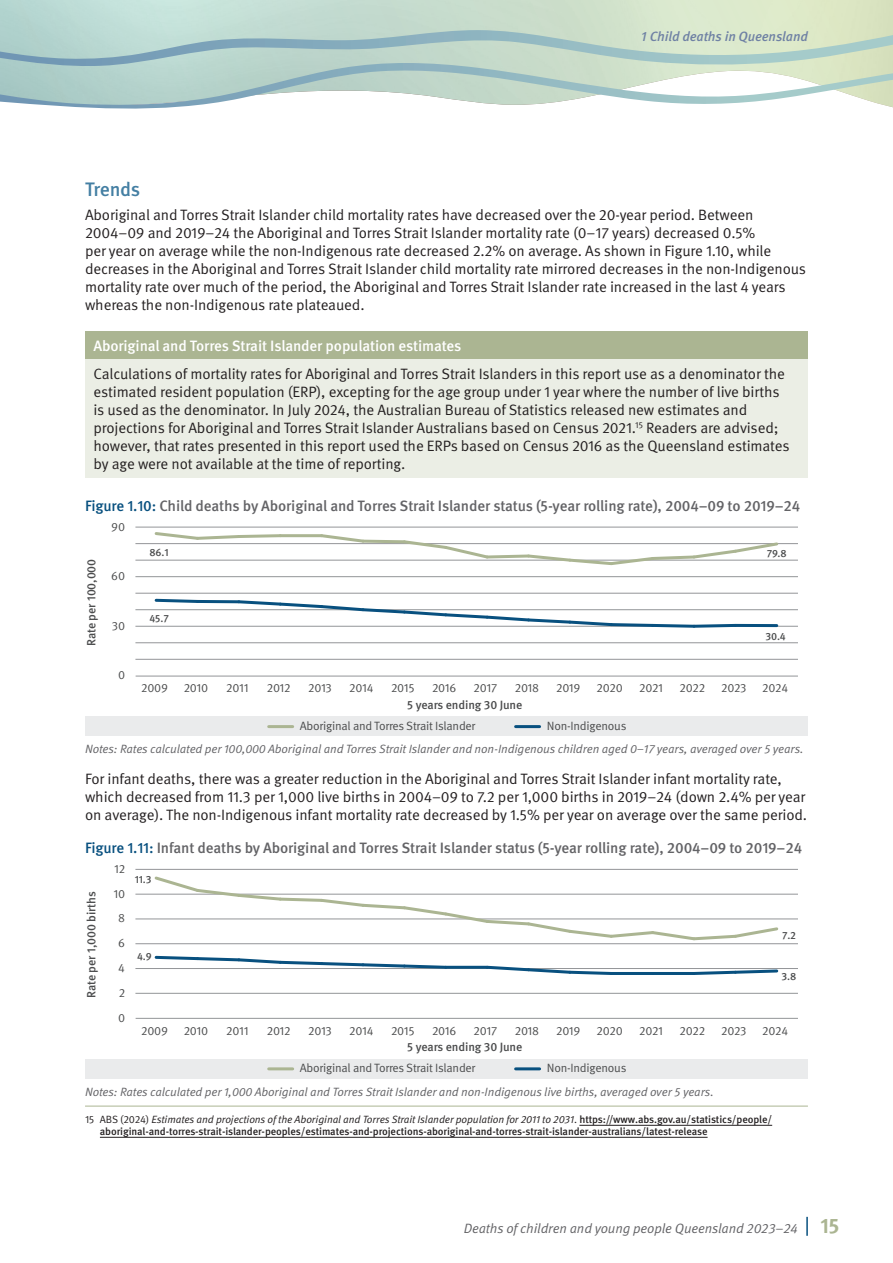
<style>
.page{position:relative;width:893px;height:1263px;background:#fff}
.page>*{position:absolute;margin:0;border:0;box-sizing:border-box;transform-origin:0 0}
.Heading_3{font:500 19.5px "Meta Pro";letter-spacing:-.02em;color:#447fa3}
.Body{font:15px/18px "Meta Pro Norm";letter-spacing:-.01em;color:#231f20}
.Figure_Headings{font:500 15px "Meta Pro";letter-spacing:-.01em;color:#636366}
.TABLE__Header_Row{font:500 15px "Meta Pro";letter-spacing:-.01em;color:#fff}
.t1{font:13.5px "Meta Pro Norm Ita";letter-spacing:-.01em;color:#636366}
.t2{font:italic 500 13.5px "Meta Pro";letter-spacing:-.01em;color:#6f81a4}
.t3{font:12px "Meta Pro Norm";letter-spacing:-.02em;color:#4b4c4d}
.Table_Footnote{font:12px "Meta Pro Norm Ita";letter-spacing:-.01em;color:#636366}
.t4{font:500 12px "Meta Pro";letter-spacing:-.01em;color:#4b4c4d}
.Footnote_7pt{font:500 10.5px/12px "Meta Pro";letter-spacing:-.01em;color:#231f20}
.t5{font:500 10.5px "Meta Pro";letter-spacing:-.01em;color:#4b4c4d}
.s1{color:#08507f}
.s2{font-family:"Meta Pro Norm";font-weight:400}
.s3{font-family:"Meta Pro Norm Ita";font-weight:400}
.s4{font-family:"Meta Pro";font-weight:700;font-size:21px;color:#abb592}
</style>
<div class="page">
<svg style="left:0;top:30px;width:893px;height:33px"></svg>
<svg style="left:0;top:63px;width:893px;height:46px"></svg>
<div style="left:85px;top:331px;width:723px;height:29px;background:#abb592"></div>
<div style="left:85px;top:360px;width:723px;height:118px;background:#ebeee5"></div>
<hr style="left:135px;top:659px;width:663px;height:1px;background:#939598">
<hr style="left:135px;top:642px;width:663px;height:1px;background:#939598">
<hr style="left:135px;top:626px;width:663px;height:1px;background:#939598">
<hr style="left:135px;top:609px;width:663px;height:1px;background:#939598">
<hr style="left:135px;top:593px;width:663px;height:1px;background:#939598">
<hr style="left:135px;top:576px;width:663px;height:1px;background:#939598">
<hr style="left:135px;top:560px;width:663px;height:1px;background:#939598">
<hr style="left:135px;top:543px;width:663px;height:1px;background:#939598">
<hr style="left:135px;top:527px;width:663px;height:1px;background:#939598">
<div style="left:85px;top:717px;width:723px;height:19px;background:#eaebec"></div>
<hr style="left:269px;top:725px;width:24px;height:3px;background:#abb592">
<hr style="left:516px;top:725px;width:24px;height:3px;background:#08507f">
<hr style="left:136px;top:676px;width:662px;height:1px;background:#939598">
<svg style="left:154px;top:598px;width:44px;height:5px"></svg>
<hr style="left:197px;top:600px;width:42px;height:3px;background:#08507f">
<svg style="left:236px;top:600px;width:502px;height:28px"></svg>
<hr style="left:735px;top:624px;width:42px;height:3px;background:#08507f">
<svg style="left:154px;top:532px;width:129px;height:8px"></svg>
<hr style="left:280px;top:534px;width:42px;height:3px;background:#abb592">
<svg style="left:318px;top:534px;width:462px;height:32px"></svg>
<hr style="left:135px;top:993px;width:663px;height:1px;background:#939598">
<hr style="left:135px;top:968px;width:663px;height:1px;background:#939598">
<hr style="left:135px;top:943px;width:663px;height:1px;background:#939598">
<hr style="left:135px;top:918px;width:663px;height:1px;background:#939598">
<hr style="left:135px;top:894px;width:663px;height:1px;background:#939598">
<hr style="left:135px;top:869px;width:663px;height:1px;background:#939598">
<div style="left:85px;top:1059px;width:723px;height:19px;background:#eaebec"></div>
<hr style="left:269px;top:1067px;width:24px;height:3px;background:#abb592">
<hr style="left:516px;top:1067px;width:24px;height:3px;background:#08507f">
<hr style="left:136px;top:1018px;width:662px;height:1px;background:#939598">
<svg style="left:154px;top:955px;width:295px;height:14px"></svg>
<hr style="left:446px;top:966px;width:41px;height:3px;background:#08507f">
<svg style="left:484px;top:965px;width:127px;height:10px"></svg>
<hr style="left:611px;top:972px;width:42px;height:3px;background:#08507f">
<hr style="left:653px;top:972px;width:41px;height:3px;background:#08507f">
<svg style="left:694px;top:969px;width:85px;height:6px"></svg>
<svg style="left:152px;top:876px;width:628px;height:65px"></svg>
<hr style="left:85px;top:1106px;width:723px;height:1px;background:#abb592">
<hr style="left:579px;top:1125px;width:193px;height:1px;background:#231f20">
<hr style="left:100px;top:1137px;width:608px;height:1px;background:#231f20">
<svg style="left:806px;top:1217px;width:2px;height:19px"></svg>
<p class="t2" style="left:641px;top:26px;width:168px">1 Child deaths in Queensland</p>
<h3 class="Heading_3" style="left:85px;top:174px;width:57px">Trends</h3>
<p class="Body" style="left:85px;top:205px;width:723px">Aboriginal and Torres Strait Islander child mortality rates have decreased over the 20-year period. Between 2004–09 and 2019–24 the Aboriginal and Torres Strait Islander mortality rate (0–17 years) decreased 0.5%<br>per year on average while the non-Indigenous rate decreased 2.2% on average. As shown in Figure 1.10, while decreases in the Aboriginal and Torres Strait Islander child mortality rate mirrored decreases in the non-Indigenous mortality rate over much of the period, the Aboriginal and Torres Strait Islander rate increased in the last 4 years whereas the non-Indigenous rate plateaued.</p>
<p class="TABLE__Header_Row" style="left:94px;top:334px;width:369px">Aboriginal and Torres Strait Islander population estimates</p>
<p class="Body" style="left:94px;top:364px;width:698px">Calculations of mortality rates for Aboriginal and Torres Strait Islanders in this report use as a denominator the estimated resident population (ERP), excepting for the age group under 1 year where the number of live births is used as the denominator. In July 2024, the Australian Bureau of Statistics released new estimates and projections for Aboriginal and Torres Strait Islander Australians based on Census 2021.<sup>15</sup> Readers are advised; however, that rates presented in this report used the ERPs based on Census 2016 as the Queensland estimates by age were not available at the time of reporting.</p>
<p class="Figure_Headings" style="left:85px;top:494px;width:717px"><span class="s1">Figure 1.10:</span> Child deaths by Aboriginal and Torres Strait Islander status (5-year rolling rate), 2004–09 to 2019–24</p>
<p class="t4" style="left:82px;top:646px;width:89px;rotate:-90deg">Rate per 100,000</p>
<p class="t3" style="left:111px;top:517px;width:15px">90</p>
<p class="t3" style="left:111px;top:567px;width:15px">60</p>
<p class="t3" style="left:112px;top:616px;width:15px">30</p>
<p class="t3" style="left:118px;top:666px;width:9px">0</p>
<p class="t5" style="left:149px;top:544px;width:21px">86.1</p>
<p class="t5" style="left:149px;top:610px;width:21px">45.7</p>
<p class="t5" style="left:767px;top:545px;width:21px">79.8</p>
<p class="t5" style="left:765px;top:628px;width:22px">30.4</p>
<p class="t3" style="left:141px;top:679px;width:28px">2009</p>
<p class="t3" style="left:184px;top:679px;width:26px">2010</p>
<p class="t3" style="left:226px;top:679px;width:24px">2011</p>
<p class="t3" style="left:267px;top:679px;width:25px">2012</p>
<p class="t3" style="left:308px;top:679px;width:25px">2013</p>
<p class="t3" style="left:349px;top:679px;width:26px">2014</p>
<p class="t3" style="left:391px;top:679px;width:25px">2015</p>
<p class="t3" style="left:432px;top:679px;width:26px">2016</p>
<p class="t3" style="left:474px;top:679px;width:25px">2017</p>
<p class="t3" style="left:515px;top:679px;width:26px">2018</p>
<p class="t3" style="left:556px;top:679px;width:26px">2019</p>
<p class="t3" style="left:597px;top:679px;width:28px">2020</p>
<p class="t3" style="left:639px;top:679px;width:25px">2021</p>
<p class="t3" style="left:680px;top:679px;width:27px">2022</p>
<p class="t3" style="left:721px;top:679px;width:27px">2023</p>
<p class="t3" style="left:762px;top:679px;width:27px">2024</p>
<p class="t4" style="left:407px;top:696px;width:117px">5 years ending 30 June</p>
<p class="t3" style="left:300px;top:717px;width:177px">Aboriginal and Torres Strait Islander</p>
<p class="t3" style="left:547px;top:717px;width:81px">Non-Indigenous</p>
<p class="Table_Footnote" style="left:85px;top:740px;width:720px">Notes: Rates calculated per 100,000 Aboriginal and Torres Strait Islander and non-Indigenous children aged 0–17 years, averaged over 5 years.</p>
<p class="Body" style="left:85px;top:769px;width:724px">For infant deaths, there was a greater reduction in the Aboriginal and Torres Strait Islander infant mortality rate, which decreased from 11.3 per 1,000 live births in 2004–09 to 7.2 per 1,000 births in 2019–24 (down 2.4% per year on average). The non-Indigenous infant mortality rate decreased by 1.5% per year on average over the same period.</p>
<p class="Figure_Headings" style="left:85px;top:836px;width:719px"><span class="s1">Figure 1.11:</span> Infant deaths by Aboriginal and Torres Strait Islander status (5-year rolling rate), 2004–09 to 2019–24</p>
<p class="t4" style="left:82px;top:998px;width:108px;rotate:-90deg">Rate per 1,000 births</p>
<p class="t3" style="left:114px;top:859px;width:12px">12</p>
<p class="t3" style="left:113px;top:884px;width:13px">10</p>
<p class="t3" style="left:118px;top:909px;width:8px">8</p>
<p class="t3" style="left:118px;top:934px;width:8px">6</p>
<p class="t3" style="left:118px;top:959px;width:8px">4</p>
<p class="t3" style="left:119px;top:983px;width:8px">2</p>
<p class="t3" style="left:118px;top:1008px;width:9px">0</p>
<p class="t5" style="left:135px;top:871px;width:18px">11.3</p>
<p class="t5" style="left:137px;top:948px;width:16px">4.9</p>
<p class="t5" style="left:782px;top:927px;width:16px">7.2</p>
<p class="t5" style="left:781px;top:968px;width:16px">3.8</p>
<p class="t3" style="left:141px;top:1021px;width:28px">2009</p>
<p class="t3" style="left:184px;top:1021px;width:26px">2010</p>
<p class="t3" style="left:226px;top:1021px;width:24px">2011</p>
<p class="t3" style="left:267px;top:1021px;width:25px">2012</p>
<p class="t3" style="left:308px;top:1021px;width:25px">2013</p>
<p class="t3" style="left:349px;top:1021px;width:26px">2014</p>
<p class="t3" style="left:391px;top:1021px;width:25px">2015</p>
<p class="t3" style="left:432px;top:1021px;width:26px">2016</p>
<p class="t3" style="left:474px;top:1021px;width:25px">2017</p>
<p class="t3" style="left:515px;top:1021px;width:26px">2018</p>
<p class="t3" style="left:556px;top:1021px;width:26px">2019</p>
<p class="t3" style="left:597px;top:1021px;width:28px">2020</p>
<p class="t3" style="left:639px;top:1021px;width:25px">2021</p>
<p class="t3" style="left:680px;top:1021px;width:27px">2022</p>
<p class="t3" style="left:721px;top:1021px;width:27px">2023</p>
<p class="t3" style="left:762px;top:1021px;width:27px">2024</p>
<p class="t4" style="left:407px;top:1038px;width:117px">5 years ending 30 June</p>
<p class="t3" style="left:300px;top:1059px;width:177px">Aboriginal and Torres Strait Islander</p>
<p class="t3" style="left:547px;top:1059px;width:81px">Non-Indigenous</p>
<p class="Table_Footnote" style="left:85px;top:1082px;width:630px">Notes: Rates calculated per 1,000 Aboriginal and Torres Strait Islander and non-Indigenous live births, averaged over 5 years.</p>
<p class="Footnote_7pt" style="left:100px;top:1113px;width:674px;text-indent:-15px"><span class="s2">15 ABS (2024)</span> <span class="s3">Estimates and projections of the Aboriginal and Torres Strait Islander population for 2011 to 2031</span><span class="s2">.</span> https://www.abs.gov.au/statistics/people/ aboriginal-and-torres-strait-islander-peoples/estimates-and-projections-aboriginal-and-torres-strait-islander-australians/latest-release</p>
<p class="t1" style="left:464px;top:1218px;width:377px">Deaths of children and young people Queensland 2023–24 <span class="s4">15</span></p>
</div>
